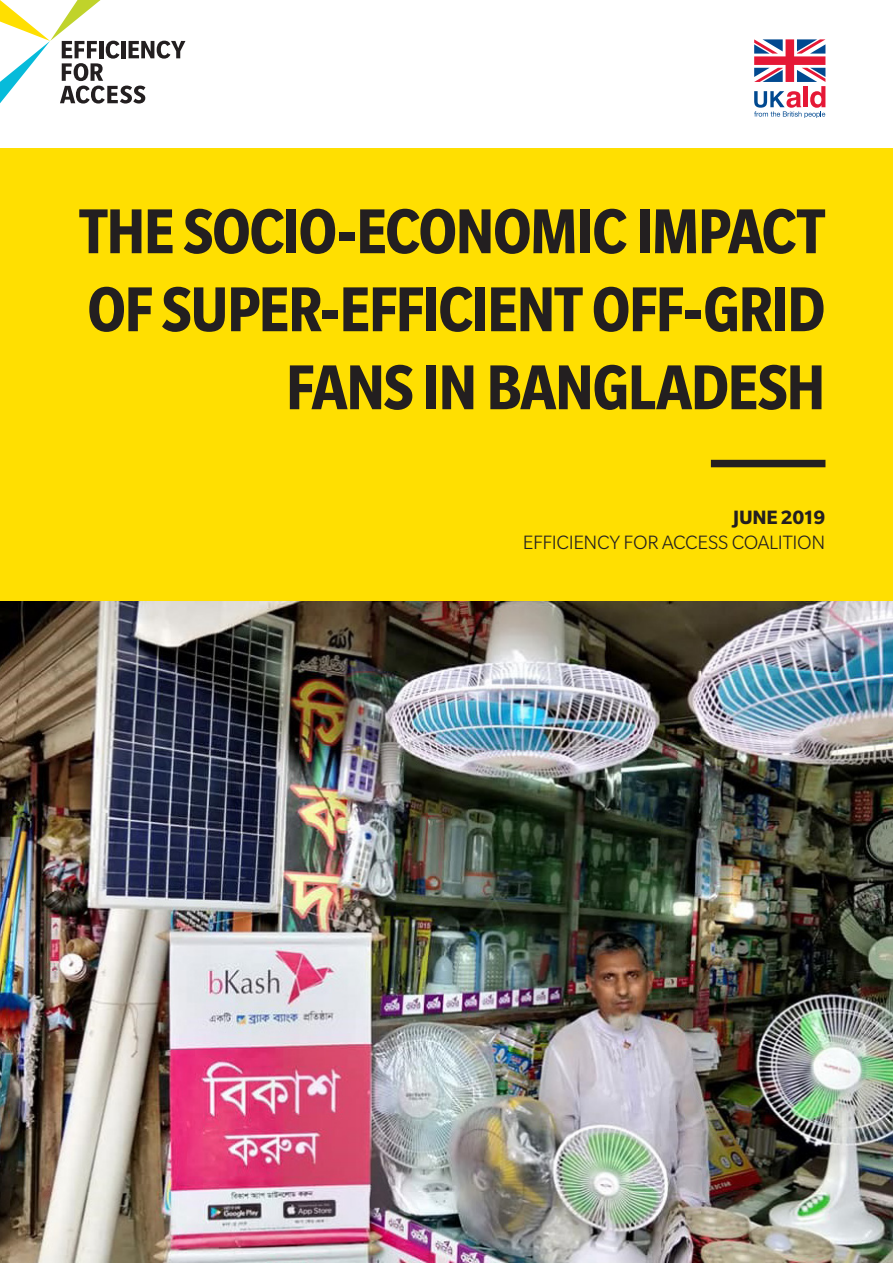
<style>
.page{position:relative;width:893px;height:1263px;background:#fff}
.page>*{position:absolute;margin:0;border:0;box-sizing:border-box;transform-origin:0 0}
.Cover_text{font:700 condensed 69px/78px "Slate Std";letter-spacing:-.025em;color:#231f20;text-align:right}
.Header_1{font:300 21px "Slate Std";letter-spacing:-.015em;color:#231f20}
.Header_1-2{font:700 21px "Slate Std";letter-spacing:-.02em;color:#231f20}
</style>
<div class="page">
<svg style="left:0;top:0;width:185px;height:104px"></svg>
<div style="left:0;top:149px;width:893px;height:463px;background:#ffdf01"></div>
<div style="left:711px;top:460px;width:114px;height:7px;background:#231f20"></div>
<img style="left:0;top:601px;width:893px;height:662px">
<svg style="left:754px;top:39px;width:71px;height:79px"></svg>
<p class="Cover_text" style="left:79px;top:192px;width:748px">THE SOCIO-ECONOMIC IMPACT<br>OF SUPER-EFFICIENT OFF-GRID<br>FANS IN BANGLADESH</p>
<p class="Header_1-2" style="left:733px;top:506px;width:94px">JUNE 2019</p>
<p class="Header_1" style="left:523px;top:532px;width:304px">EFFICIENCY FOR ACCESS COALITION</p>
</div>
